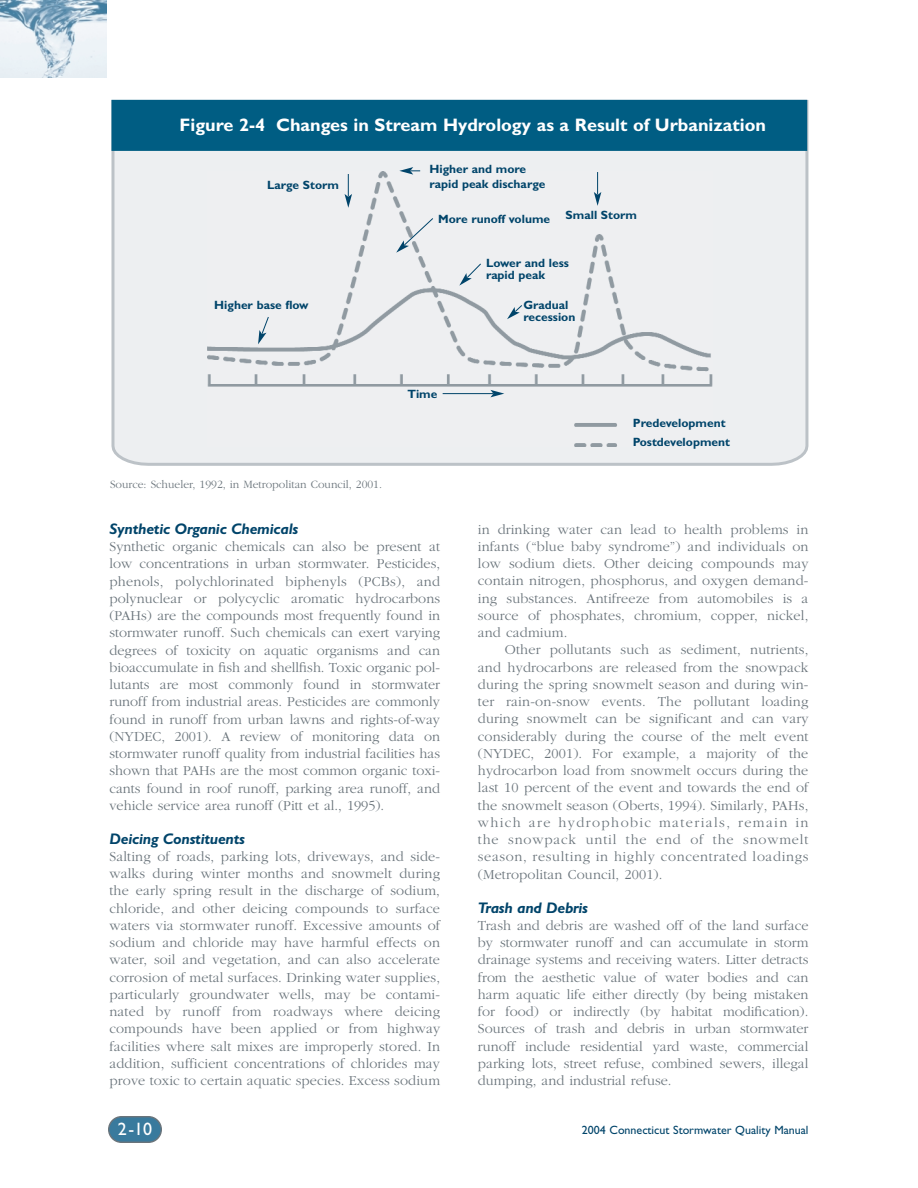
<style>
.page{position:relative;width:918px;height:1188px;background:#fff}
.page>*{position:absolute;margin:0;border:0;box-sizing:border-box;transform-origin:0 0}
.t1{font:700 18.15px "Gill Sans";color:#fff}
.t2{font:18px "Gill Sans";color:#fff}
.t3{font:italic 700 15.3px "Gill Sans";letter-spacing:-.015em;color:#00446a}
.t4{font:300 14.25px/17.2px "Garamond";letter-spacing:.01em;color:#6a747b;text-align:justify}
.t5{font:700 12px/12px "Gill Sans";color:#00446a}
.t6{font:12px "Gill Sans";color:#00446a}
.t7{font:300 11.55px "Garamond";color:#6a747b}
</style>
<div class="page">
<svg style="left:108px;top:1116px;width:54px;height:27px"></svg>
<img style="left:0;top:0;width:107px;height:78px">
<div style="left:111px;top:100px;width:697px;height:366px;background:#eeeff1"></div>
<div style="left:113px;top:101px;width:693px;height:49px;background:#005d83"></div>
<div style="left:111px;top:100px;width:696px;height:51px;border:2px solid #005d83"></div>
<svg style="left:345px;top:174px;width:7px;height:34px"></svg>
<svg style="left:594px;top:172px;width:7px;height:34px"></svg>
<svg style="left:258px;top:317px;width:11px;height:27px"></svg>
<svg style="left:399px;top:167px;width:21px;height:8px"></svg>
<svg style="left:507px;top:305px;width:15px;height:14px"></svg>
<svg style="left:459px;top:264px;width:22px;height:22px"></svg>
<svg style="left:396px;top:218px;width:37px;height:35px"></svg>
<hr style="left:443px;top:393px;width:50px;height:1px;background:#00446a">
<svg style="left:490px;top:390px;width:14px;height:7px"></svg>
<p class="t1" style="left:180px;top:118px;width:588px">Figure 2-4 Changes in Stream Hydrology as a Result of Urbanization</p>
<p class="t5" style="left:267px;top:181px;width:73px">Large Storm</p>
<p class="t5" style="left:214px;top:300px;width:96px">Higher base flow</p>
<p class="t5" style="left:429px;top:163px;width:117px;line-height:14.4px">Higher and more rapid peak discharge</p>
<p class="t5" style="left:566px;top:210px;width:73px">Small Storm</p>
<p class="t5" style="left:438px;top:215px;width:113px">More runoff volume</p>
<p class="t5" style="left:486px;top:258px;width:85px">Lower and less rapid peak</p>
<p class="t5" style="left:523px;top:300px;width:53px">Gradual recession</p>
<p class="t5" style="left:407px;top:389px;width:31px">Time</p>
<p class="t7" style="left:110px;top:480px;width:274px">Source: Schueler, 1992, in Metropolitan Council, 2001.</p>
<p class="t5" style="left:633px;top:414px;width:99px;line-height:19.5px">Predevelopment<br>Postdevelopment</p>
<p class="t3" style="left:110px;top:524px;width:190px">Synthetic Organic Chemicals</p>
<p class="t4" style="left:110px;top:539px;width:332px">Synthetic organic chemicals can also be present at low concentrations in urban stormwater. Pesticides, phenols, polychlorinated biphenyls (PCBs), and polynuclear or polycyclic aromatic hydrocarbons (PAHs) are the compounds most frequently found in stormwater runoff. Such chemicals can exert varying degrees of toxicity on aquatic organisms and can bioaccumulate in fish and shellfish. Toxic organic pol&shy;lutants are most commonly found in stormwater runoff from industrial areas. Pesticides are commonly found in runoff from urban lawns and rights-of-way (NYDEC, 2001). A review of monitoring data on stormwater runoff quality from industrial facilities has shown that PAHs are the most common organic toxi&shy;cants found in roof runoff, parking area runoff, and vehicle service area runoff (Pitt et al., 1995).</p>
<p class="t3" style="left:110px;top:833px;width:137px">Deicing Constituents</p>
<p class="t4" style="left:110px;top:849px;width:332px">Salting of roads, parking lots, driveways, and side&shy;walks during winter months and snowmelt during the early spring result in the discharge of sodium, chloride, and other deicing compounds to surface waters via stormwater runoff. Excessive amounts of sodium and chloride may have harmful effects on water, soil and vegetation, and can also accelerate corrosion of metal surfaces. Drinking water supplies, particularly groundwater wells, may be contami&shy;nated by runoff from roadways where deicing compounds have been applied or from highway facilities where salt mixes are improperly stored. In addition, sufficient concentrations of chlorides may prove toxic to certain aquatic species. Excess sodium</p>
<p class="t4" style="left:478px;top:522px;width:332px">in drinking water can lead to health problems in infants (“blue baby syndrome”) and individuals on low sodium diets. Other deicing compounds may contain nitrogen, phosphorus, and oxygen demand&shy;ing substances. Antifreeze from automobiles is a source of phosphates, chromium, copper, nickel, and cadmium.</p>
<p class="t4" style="left:478px;top:642px;width:332px;text-indent:27px">Other pollutants such as sediment, nutrients, and hydrocarbons are released from the snowpack during the spring snowmelt season and during win&shy;ter rain-on-snow events. The pollutant loading during snowmelt can be significant and can vary considerably during the course of the melt event (NYDEC, 2001). For example, a majority of the hydrocarbon load from snowmelt occurs during the last 10 percent of the event and towards the end of the snowmelt season (Oberts, 1994). Similarly, PAHs, which are hydrophobic materials, remain in the snowpack until the end of the snowmelt season, resulting in highly concentrated loadings (Metropolitan Council, 2001).</p>
<p class="t3" style="left:478px;top:902px;width:112px">Trash and Debris</p>
<p class="t4" style="left:478px;top:918px;width:332px">Trash and debris are washed off of the land surface by stormwater runoff and can accumulate in storm drainage systems and receiving waters. Litter detracts from the aesthetic value of water bodies and can harm aquatic life either directly (by being mistaken for food) or indirectly (by habitat modification).<br>Sources of trash and debris in urban stormwater runoff include residential yard waste, commercial parking lots, street refuse, combined sewers, illegal dumping, and industrial refuse.</p>
<p class="t2" style="left:118px;top:1123px;width:36px">2-10</p>
<p class="t6" style="left:582px;top:1126px;width:228px">2004 Connecticut Stormwater Quality Manual</p>
</div>
